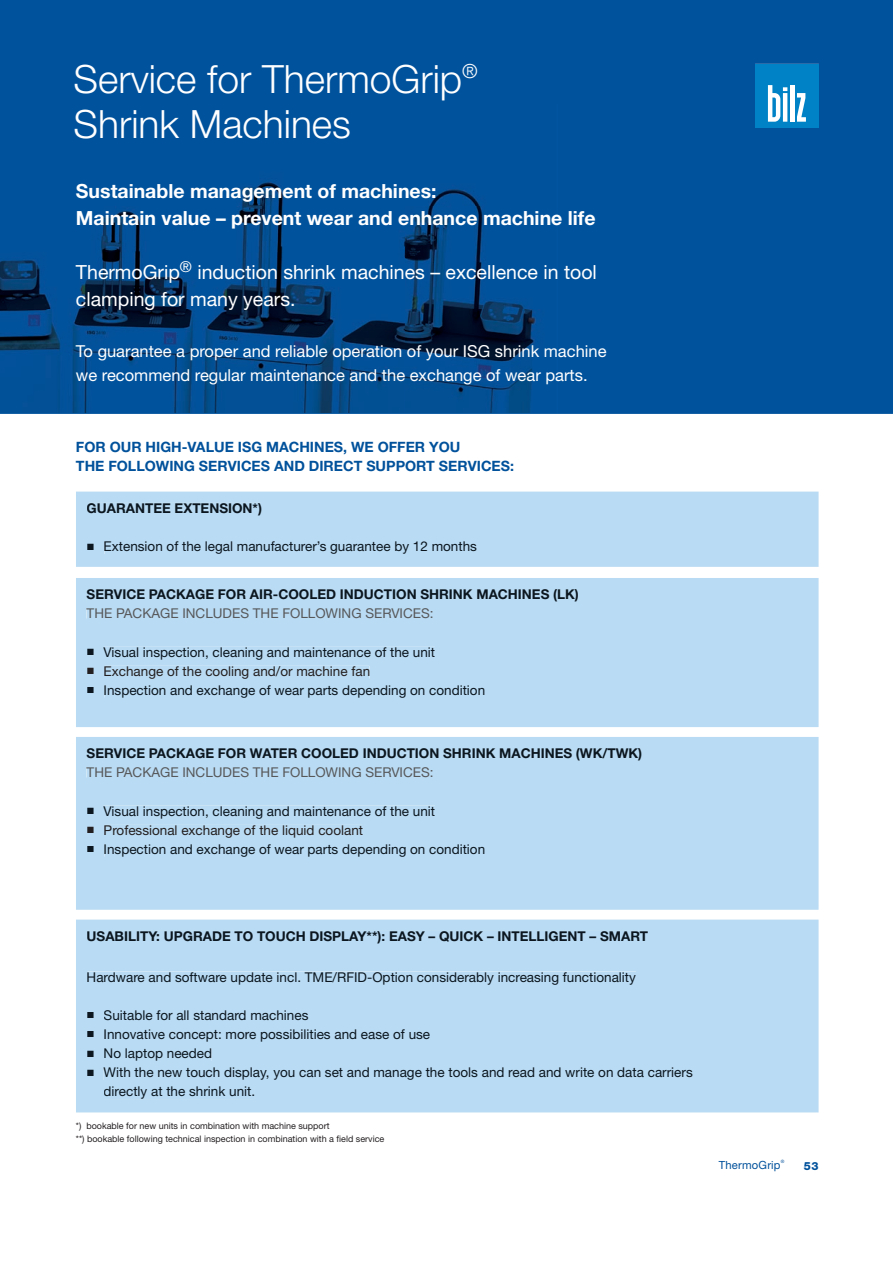
<style>
.page{position:relative;width:893px;height:1263px;background:#fff}
.page>*{position:absolute;margin:0;border:0;box-sizing:border-box;transform-origin:0 0}
.t1{font:300 39px/45px "Helvetica Neue LT";color:#fff}
.t2{font:700 19.5px/27px "Helvetica Neue LT";color:#fff}
.t3{font:19.5px/27px "Helvetica Neue LT";color:#fff}
.t4{font:16.5px/24px "Helvetica Neue LT";color:#fff}
.t5{font:700 14.25px/19.2px "Helvetica Neue LT";color:#01519b}
.t6{font:13.5px/19.2px "Helvetica Neue LT";color:#0b161f}
.t7{font:700 13.5px "Helvetica Neue LT";color:#0b161f}
.t8{font:13.5px "Helvetica Neue LT";color:#57585a}
.t9{font:13.5px "Helvetica Neue LT";color:#231f20}
.t10{font:11.25px "Helvetica Neue LT";letter-spacing:.02em;color:#01519b}
.t11{font:800 11.25px "Helvetica Neue LT";color:#01519b}
.t12{font:9px/13.5px "Helvetica Neue LT";color:#231f20}
.t13{font:4.5px "Helvetica Neue LT";color:#01519b}
.s1{font-family:"Arial"}
</style>
<div class="page">
<div style="left:0;top:0;width:893px;height:414px;background:#01529c"></div>
<img style="left:0;top:104px;width:557px;height:308px">
<svg style="left:755px;top:64px;width:64px;height:63px"></svg>
<div style="left:76px;top:492px;width:743px;height:75px;background:#b9dbf3"></div>
<div style="left:87px;top:503px;width:174px;height:12px;background:#b9dbf3"></div>
<svg style="left:88px;top:543px;width:6px;height:6px"></svg>
<div style="left:105px;top:541px;width:372px;height:13px;background:#b9dbf3"></div>
<div style="left:76px;top:578px;width:743px;height:149px;background:#b9dbf3"></div>
<div style="left:87px;top:589px;width:491px;height:13px;background:#b9dbf3"></div>
<div style="left:87px;top:608px;width:345px;height:10px;background:#b9dbf3"></div>
<svg style="left:88px;top:649px;width:6px;height:6px"></svg>
<div style="left:104px;top:647px;width:331px;height:12px;background:#b9dbf3"></div>
<svg style="left:88px;top:668px;width:6px;height:6px"></svg>
<div style="left:105px;top:666px;width:264px;height:12px;background:#b9dbf3"></div>
<svg style="left:88px;top:687px;width:6px;height:6px"></svg>
<div style="left:105px;top:685px;width:379px;height:13px;background:#b9dbf3"></div>
<div style="left:76px;top:737px;width:743px;height:173px;background:#b9dbf3"></div>
<div style="left:87px;top:748px;width:554px;height:12px;background:#b9dbf3"></div>
<div style="left:87px;top:767px;width:345px;height:10px;background:#b9dbf3"></div>
<svg style="left:88px;top:808px;width:6px;height:6px"></svg>
<div style="left:104px;top:806px;width:331px;height:12px;background:#b9dbf3"></div>
<svg style="left:88px;top:827px;width:6px;height:6px"></svg>
<div style="left:105px;top:825px;width:258px;height:12px;background:#b9dbf3"></div>
<svg style="left:88px;top:846px;width:6px;height:6px"></svg>
<div style="left:105px;top:844px;width:379px;height:12px;background:#b9dbf3"></div>
<div style="left:76px;top:919px;width:743px;height:193px;background:#b9dbf3"></div>
<div style="left:87px;top:931px;width:561px;height:12px;background:#b9dbf3"></div>
<div style="left:88px;top:972px;width:548px;height:12px;background:#b9dbf3"></div>
<svg style="left:88px;top:1012px;width:6px;height:6px"></svg>
<div style="left:104px;top:1010px;width:204px;height:10px;background:#b9dbf3"></div>
<svg style="left:88px;top:1031px;width:6px;height:6px"></svg>
<div style="left:105px;top:1029px;width:325px;height:12px;background:#b9dbf3"></div>
<svg style="left:88px;top:1050px;width:6px;height:6px"></svg>
<div style="left:105px;top:1048px;width:106px;height:13px;background:#b9dbf3"></div>
<div style="left:88px;top:1069px;width:6px;height:7px;background:#b9dbf3"></div>
<div style="left:104px;top:1067px;width:588px;height:13px;background:#b9dbf3"></div>
<div style="left:104px;top:1087px;width:150px;height:12px;background:#b9dbf3"></div>
<h1 class="t1" style="left:74px;top:56px;width:406px">Service for ThermoGrip<sup>®<br></sup>Shrink Machines</h1>
<h2 class="t2" style="left:76px;top:177px;width:521px">Sustainable management of machines:<br>Maintain value – prevent wear and enhance machine life</h2>
<h2 class="t3" style="left:76px;top:258px;width:522px">ThermoGrip<sup>®</sup> induction shrink machines – excellence in tool clamping for many years.</h2>
<p class="t4" style="left:76px;top:339px;width:532px">To guarantee a proper and reliable operation of your ISG shrink machine we recommend regular maintenance and the exchange of wear parts.</p>
<p class="t5" style="left:76px;top:437px;width:440px">FOR OUR HIGH-VALUE ISG MACHINES, WE OFFER YOU<br>THE FOLLOWING SERVICES AND DIRECT SUPPORT SERVICES:</p>
<p class="t7" style="left:87px;top:500px;width:177px">GUARANTEE EXTENSION*)</p>
<p class="t6" style="left:87px;top:536px;width:392px"><span class="s1">■</span> Extension of the legal manufacturer’s guarantee by 12 months</p>
<p class="t7" style="left:87px;top:586px;width:494px">SERVICE PACKAGE FOR AIR-COOLED INDUCTION SHRINK MACHINES (LK)</p>
<p class="t8" style="left:87px;top:605px;width:348px">THE PACKAGE INCLUDES THE FOLLOWING SERVICES:</p>
<p class="t6" style="left:87px;top:642px;width:350px"><span class="s1">■</span> Visual inspection, cleaning and maintenance of the unit</p>
<p class="t9" style="left:87px;top:663px;width:285px"><span class="s1">■</span> Exchange of the cooling and/or machine fan</p>
<p class="t6" style="left:87px;top:680px;width:400px"><span class="s1">■</span> Inspection and exchange of wear parts depending on condition</p>
<p class="t7" style="left:87px;top:745px;width:557px">SERVICE PACKAGE FOR WATER COOLED INDUCTION SHRINK MACHINES (WK/TWK)</p>
<p class="t8" style="left:87px;top:764px;width:348px">THE PACKAGE INCLUDES THE FOLLOWING SERVICES:</p>
<p class="t6" style="left:87px;top:801px;width:350px"><span class="s1">■</span> Visual inspection, cleaning and maintenance of the unit</p>
<p class="t9" style="left:87px;top:822px;width:278px"><span class="s1">■</span> Professional exchange of the liquid coolant</p>
<p class="t6" style="left:87px;top:839px;width:400px"><span class="s1">■</span> Inspection and exchange of wear parts depending on condition</p>
<p class="t7" style="left:87px;top:928px;width:563px">USABILITY: UPGRADE TO TOUCH DISPLAY**): EASY – QUICK – INTELLIGENT – SMART</p>
<p class="t6" style="left:87px;top:967px;width:551px">Hardware and software update incl. TME/RFID-Option considerably increasing functionality</p>
<p class="t6" style="left:87px;top:1005px;width:223px"><span class="s1">■</span> Suitable for all standard machines</p>
<p class="t6" style="left:87px;top:1024px;width:345px"><span class="s1">■</span> Innovative concept: more possibilities and ease of use</p>
<p class="t6" style="left:87px;top:1043px;width:127px"><span class="s1">■</span> No laptop needed</p>
<p class="t6" style="left:104px;top:1062px;width:591px;text-indent:-17px"><span class="s1">■</span> With the new touch display, you can set and manage the tools and read and write on data carriers directly at the shrink unit.</p>
<p class="t12" style="left:76px;top:1119px;width:310px">*) bookable for new units in combination with machine support<br>**) bookable following technical inspection in combination with a field service</p>
<p class="t13" style="left:781px;top:1159px;width:5px">®</p>
<p class="t10" style="left:719px;top:1159px;width:63px">ThermoGrip</p>
<p class="t11" style="left:804px;top:1159px;width:16px">53</p>
</div>
